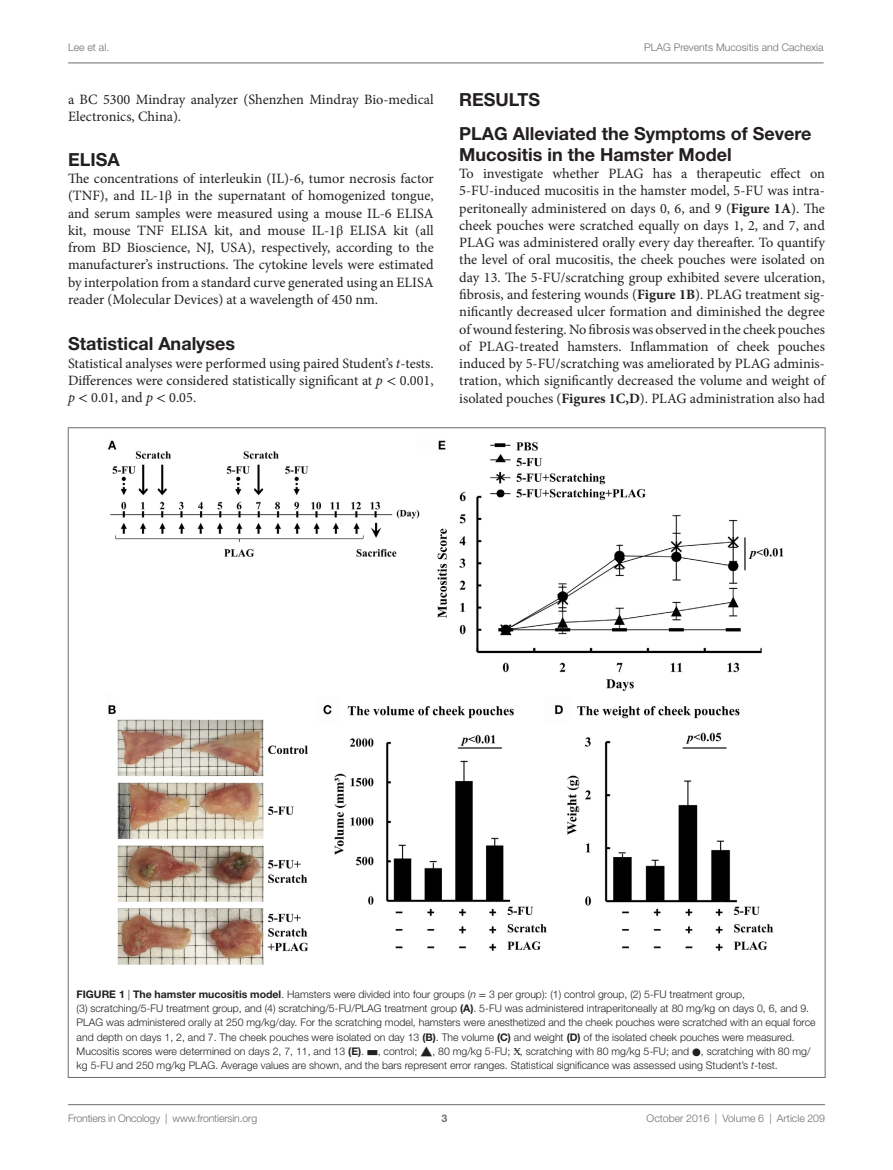
<style>
.page{position:relative;width:893px;height:1170px;background:#fff}
.page>*{position:absolute;margin:0;border:0;box-sizing:border-box;transform-origin:0 0}
.t1{font:700 18px/21px "Helvetica Neue LT Std";color:#231f20}
.t2{font:14.25px/17.2px "Minion Pro";color:#231f20;text-align:justify}
.t3{font:300 10.5px/14.2px "Helvetica Neue LT Std";color:#231f20}
.t4{font:300 10.5px "Helvetica Neue LT Std";color:#6c6d70}
.t5{font:700 10.5px "Helvetica Neue LT Std";color:#6c6d70}
.s1{font-family:"STIX General"}
.s2{font-style:italic}
.s3{font-weight:700}
.s4{font-family:"STIX General";font-weight:400}
</style>
<div class="page">
<img style="left:107px;top:440px;width:677px;height:525px">
<hr style="left:68px;top:1104px;width:757px;height:1px;background:#6c6d70">
<hr style="left:68px;top:63px;width:755px;height:1px;background:#6c6d70">
<p class="t4" style="left:68px;top:41px;width:43px">Lee et al.</p>
<p class="t4" style="left:644px;top:41px;width:181px">PLAG Prevents Mucositis and Cachexia</p>
<p class="t2" style="left:68px;top:90px;width:367px">a BC 5300 Mindray analyzer (Shenzhen Mindray Bio-medical<br>Electronics, China).</p>
<p class="t1" style="left:68px;top:148px;width:12px">ELISA</p>
<p class="t2" style="left:68px;top:170px;width:367px">The concentrations of interleukin (IL)-6, tumor necrosis factor (TNF), and IL-1<span class="s1">β</span> in the supernatant of homogenized tongue, and serum samples were measured using a mouse IL-6 ELISA kit, mouse TNF ELISA kit, and mouse IL-1<span class="s1">β</span> ELISA kit (all from BD Bioscience, NJ, USA), respectively, according to the manufacturer’s instructions. The cytokine levels were estimated by interpolation from a standard curve generated using an ELISA reader (Molecular Devices) at a wavelength of 450 nm.</p>
<p class="t1" style="left:68px;top:333px;width:169px">Statistical Analyses</p>
<p class="t2" style="left:68px;top:354px;width:367px">Statistical analyses were performed using paired Student’s <span class="s2">t</span>-tests.<br>Differences were considered statistically significant at <span class="s2">p</span> <span class="s1">&lt;</span> 0.001, <span class="s2">p</span> <span class="s1">&lt;</span> 0.01, and <span class="s2">p</span> <span class="s1">&lt;</span> 0.05.</p>
<p class="t1" style="left:459px;top:89px;width:13px">RES</p>
<p class="t1" style="left:496px;top:89px;width:45px">ULTS</p>
<p class="t1" style="left:459px;top:122px;width:25px">PLAG</p>
<p class="t1" style="left:459px;top:122px;width:354px;text-indent:54px">Alleviated the Symptoms of Severe<br>Mucositis in the Hamster Model</p>
<p class="t2" style="left:459px;top:165px;width:367px">To investigate whether PLAG has a therapeutic effect on 5-FU-induced mucositis in the hamster model, 5-FU was intra&shy;peritoneally administered on days 0, 6, and 9 (<span class="s3">Figure 1A</span>). The cheek pouches were scratched equally on days 1, 2, and 7, and PLAG was administered orally every day thereafter. To quantify the level of oral mucositis, the cheek pouches were isolated on day 13. The 5-FU/scratching group exhibited severe ulceration, fibrosis, and festering wounds (<span class="s3">Figure 1B</span>). PLAG treatment sig&shy;nificantly decreased ulcer formation and diminished the degree of wound festering. No fibrosis was observed in the cheek pouches of PLAG-treated hamsters. Inflammation of cheek pouches induced by 5-FU/scratching was ameliorated by PLAG adminis&shy;tration, which significantly decreased the volume and weight of isolated pouches (<span class="s3">Figures 1C,D</span>). PLAG administration also had</p>
<p class="t3" style="left:77px;top:986px;width:740px"><span class="s3">Figure 1</span> | <span class="s3">The hamster mucositis model</span>. Hamsters were divided into four groups (<span class="s2">n</span> <span class="s4">=</span> 3 per group): (1) control group, (2) 5-FU treatment group,<br>(3) scratching/5-FU treatment group, and (4) scratching/5-FU/PLAG treatment group <span class="s3">(A)</span>. 5-FU was administered intraperitoneally at 80 mg/kg on days 0, 6, and 9.<br>PLAG was administered orally at 250 mg/kg/day. For the scratching model, hamsters were anesthetized and the cheek pouches were scratched with an equal force and depth on days 1, 2, and 7. The cheek pouches were isolated on day 13 <span class="s3">(B)</span>. The volume <span class="s3">(C)</span> and weight <span class="s3">(D)</span> of the isolated cheek pouches were measured.<br>Mucositis scores were determined on days 2, 7, 11, and 13 <span class="s3">(E)</span>. <span class="s4">▬</span>, control; <span class="s4">▲</span>, 80 mg/kg 5-FU; <span class="s4">X–</span>, scratching with 80 mg/kg 5-FU; and <span class="s4">●</span>, scratching with 80 mg/ kg 5-FU and 250 mg/kg PLAG. Average values are shown, and the bars represent error ranges. Statistical significance was assessed using Student’s <span class="s2">t</span>-test.</p>
<p class="t4" style="left:68px;top:1111px;width:191px">Frontiers in Oncology | www.frontiersin.org</p>
<p class="t4" style="left:647px;top:1111px;width:180px">October 2016 | Volume 6 | Article 209</p>
<p class="t5" style="left:441px;top:1111px;width:7px">3</p>
</div>
